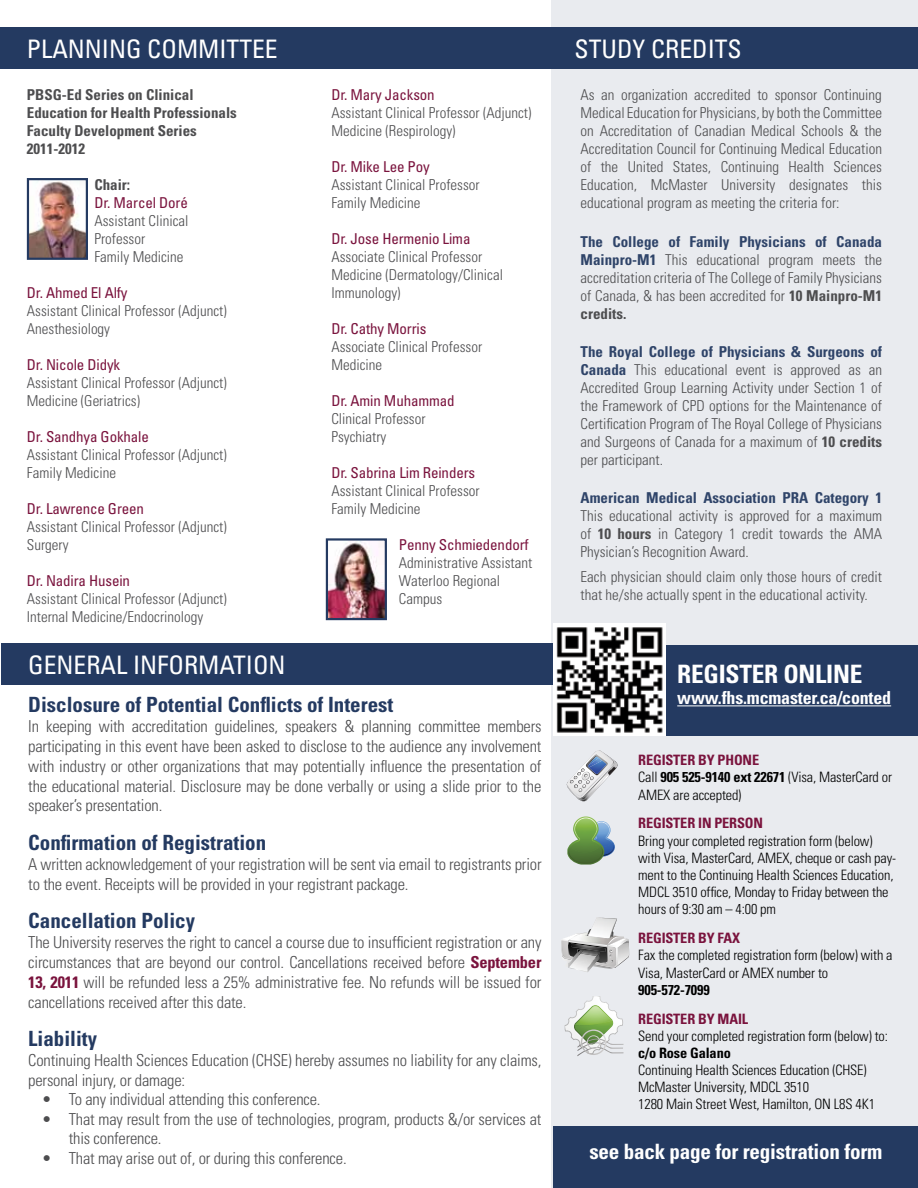
<style>
.page{position:relative;width:918px;height:1188px;background:#fff}
.page>*{position:absolute;margin:0;border:0;box-sizing:border-box;transform-origin:0 0}
.t1{font:condensed 25.5px "Univers LT Std";color:#fff}
.t2{font:700 condensed 25.35px "Univers LT Std";color:#fff}
.t3{font:700 condensed 21.15px "Univers LT Std";letter-spacing:-.01em;color:#fff}
.t4{font:700 condensed 21px "Univers LT Std";color:#243a61}
.t5{font:700 condensed 18px "Univers LT Std";letter-spacing:-.01em;color:#fff}
.t6{font:300 condensed 16.5px/19.8px "Univers LT Std";letter-spacing:-.01em;color:#4d4d4f}
.t7{font:300 condensed 15px/18px "Univers LT Std";color:#4d4d4f}
.t8{font:condensed 15px "Univers LT Std";letter-spacing:-.01em;color:#7a133d}
.t9{font:700 condensed 15px/18px "Univers LT Std";color:#4d4d4f}
.t10{font:700 condensed 15px "Univers LT Std";color:#2f4469}
.t11{font:300 condensed 14.25px/17.1px "Univers LT Std";letter-spacing:-.01em;color:#000}
.t12{font:700 condensed 14.25px "Univers LT Std";color:#7a133d}
.t13{font:700 condensed 14.25px "Univers LT Std";letter-spacing:-.01em;color:#000}
.s1{font-weight:700;color:#7a133d}
.s2{font-weight:700;color:#2f4469}
.s3{font-weight:700}
</style>
<div class="page">
<div style="left:552px;top:0;width:366px;height:1188px;background:#e9ebef"></div>
<img style="left:30px;top:181px;width:55px;height:76px">
<div style="left:27px;top:178px;width:61px;height:82px;border:2px solid #243a61"></div>
<img style="left:329px;top:541px;width:55px;height:76px">
<div style="left:326px;top:538px;width:61px;height:82px;border:2px solid #243a61"></div>
<svg style="left:565px;top:996px;width:59px;height:60px"></svg>
<svg style="left:567px;top:816px;width:48px;height:49px"></svg>
<svg style="left:566px;top:750px;width:52px;height:51px"></svg>
<img style="left:588px;top:758px;width:14px;height:10px">
<svg style="left:561px;top:917px;width:68px;height:55px"></svg>
<div style="left:553px;top:645px;width:365px;height:91px;background:#243a61"></div>
<div style="left:553px;top:1126px;width:365px;height:62px;background:#243a61"></div>
<img style="left:553px;top:623px;width:113px;height:113px">
<hr style="left:677px;top:705px;width:214px;height:1px;background:#fff">
<div style="left:0;top:27px;width:918px;height:41px;background:#243a61"></div>
<div style="left:1px;top:644px;width:552px;height:41px;background:#243a61"></div>
<h1 class="t1" style="left:27px;top:32px;width:252px">PLANNING COMMITTEE</h1>
<p class="t9" style="left:27px;top:86px;width:212px">PBSG-Ed Series on Clinical<br>Education for Health Professionals<br>Faculty Development Series<br>2011-2012</p>
<p class="t9" style="left:94px;top:176px;width:37px">Chair:</p>
<p class="t8" style="left:94px;top:194px;width:95px">Dr. Marcel Doré</p>
<p class="t7" style="left:94px;top:212px;width:96px">Assistant Clinical<br>Professor<br>Family Medicine</p>
<p class="t8" style="left:27px;top:284px;width:102px">Dr. Ahmed El Alfy</p>
<p class="t7" style="left:27px;top:302px;width:201px">Assistant Clinical Professor (Adjunct)<br>Anesthesiology</p>
<p class="t8" style="left:27px;top:356px;width:95px">Dr. Nicole Didyk</p>
<p class="t7" style="left:27px;top:374px;width:201px">Assistant Clinical Professor (Adjunct)<br>Medicine (Geriatrics)</p>
<p class="t8" style="left:27px;top:428px;width:124px">Dr. Sandhya Gokhale</p>
<p class="t7" style="left:27px;top:446px;width:201px">Assistant Clinical Professor (Adjunct)<br>Family Medicine</p>
<p class="t8" style="left:27px;top:500px;width:119px">Dr. Lawrence Green</p>
<p class="t7" style="left:27px;top:518px;width:201px">Assistant Clinical Professor (Adjunct)<br>Surgery</p>
<p class="t8" style="left:27px;top:572px;width:105px">Dr. Nadira Husein</p>
<p class="t7" style="left:27px;top:590px;width:201px">Assistant Clinical Professor (Adjunct)<br>Internal Medicine/Endocrinology</p>
<p class="t8" style="left:331px;top:86px;width:105px">Dr. Mary Jackson</p>
<p class="t7" style="left:331px;top:104px;width:201px">Assistant Clinical Professor (Adjunct)<br>Medicine (Respirology)</p>
<p class="t8" style="left:331px;top:158px;width:100px">Dr. Mike Lee Poy</p>
<p class="t7" style="left:331px;top:176px;width:150px">Assistant Clinical Professor<br>Family Medicine</p>
<p class="t8" style="left:331px;top:230px;width:141px">Dr. Jose Hermenio Lima</p>
<p class="t7" style="left:331px;top:248px;width:173px">Associate Clinical Professor<br>Medicine (Dermatology/Clinical<br>Immunology)</p>
<p class="t8" style="left:331px;top:320px;width:96px">Dr. Cathy Morris</p>
<p class="t7" style="left:331px;top:338px;width:152px">Associate Clinical Professor<br>Medicine</p>
<p class="t8" style="left:331px;top:392px;width:125px">Dr. Amin Muhammad</p>
<p class="t7" style="left:331px;top:410px;width:96px">Clinical Professor<br>Psychiatry</p>
<p class="t8" style="left:331px;top:464px;width:145px">Dr. Sabrina Lim Reinders</p>
<p class="t7" style="left:331px;top:482px;width:150px">Assistant Clinical Professor<br>Family Medicine</p>
<p class="t8" style="left:399px;top:536px;width:131px">Penny Schmiedendorf</p>
<p class="t7" style="left:399px;top:554px;width:135px">Administrative Assistant<br>Waterloo Regional<br>Campus</p>
<h1 class="t1" style="left:28px;top:648px;width:31px">General</h1>
<h1 class="t1" style="left:133px;top:648px;width:23px">Information</h1>
<h3 class="t4" style="left:28px;top:692px;width:367px">Disclosure of Potential Conflicts of Interest</h3>
<p class="t6" style="left:28px;top:716px;width:515px;text-align:justify">In keeping with accreditation guidelines, speakers &amp; planning committee members participating in this event have been asked to disclose to the audience any involvement with industry or other organizations that may potentially influence the presentation of the educational material. Disclosure may be done verbally or using a slide prior to the speaker’s presentation.</p>
<h3 class="t4" style="left:28px;top:830px;width:240px">Confirmation of Registration</h3>
<p class="t6" style="left:28px;top:854px;width:515px">A written acknowledgement of your registration will be sent via email to registrants prior to the event. Receipts will be provided in your registrant package.</p>
<h3 class="t4" style="left:28px;top:908px;width:168px">Cancellation Policy</h3>
<p class="t6" style="left:28px;top:932px;width:515px;text-align:justify">The University reserves the right to cancel a course due to insufficient registration or any circumstances that are beyond our control. Cancellations received before <span class="s1">September 13, 2011</span> will be refunded less a 25% administrative fee. No refunds will be issued for cancellations received after this date.</p>
<h3 class="t4" style="left:28px;top:1026px;width:70px">Liability</h3>
<p class="t6" style="left:28px;top:1050px;width:515px">Continuing Health Sciences Education (CHSE) hereby assumes no liability for any claims, personal injury, or damage:</p>
<p class="t6" style="left:42px;top:1090px;width:280px">• To any individual attending this conference.</p>
<p class="t6" style="left:69px;top:1109px;width:474px;text-indent:-27px">• That may result from the use of technologies, program, products &amp;/or services at this conference.</p>
<p class="t6" style="left:42px;top:1148px;width:306px">• That may arise out of, or during this conference.</p>
<h1 class="t1" style="left:575px;top:32px;width:104px">Study Credits</h1>
<p class="t7" style="left:581px;top:86px;width:303px;text-align:justify">As an organization accredited to sponsor Continuing Medical Education for Physicians, by both the Committee on Accreditation of Canadian Medical Schools &amp; the Accreditation Council for Continuing Medical Education of the United States, Continuing Health Sciences Education, McMaster University designates this educational program as meeting the criteria for:</p>
<p class="t7" style="left:581px;top:232px;width:303px;text-align:justify"><span class="s2">The College of Family Physicians of Canada Mainpro-M1</span> This educational program meets the accreditation criteria of The College of Family Physicians of Canada, &amp; has been accredited for <span class="s3">10 Mainpro-M1 credits.</span></p>
<p class="t7" style="left:581px;top:343px;width:303px;text-align:justify"><span class="s2">The Royal College of Physicians &amp; Surgeons of Canada</span> This educational event is approved as an Accredited Group Learning Activity under Section 1 of the Framework of CPD options for the Maintenance of Certification Program of The Royal College of Physicians and Surgeons of Canada for a maximum of <span class="s3">10 credits </span>per participant.</p>
<p class="t10" style="left:581px;top:489px;width:303px">American Medical Association PRA Category 1</p>
<p class="t7" style="left:581px;top:507px;width:303px;text-align:justify">This educational activity is approved for a maximum of <span class="s3">10 hours</span> in Category 1 credit towards the AMA Physician’s Recognition Award.</p>
<p class="t7" style="left:581px;top:568px;width:303px">Each physician should claim only those hours of credit that he/she actually spent in the educational activity.</p>
<h2 class="t2" style="left:677px;top:658px;width:14px">REGISTER</h2>
<h2 class="t2" style="left:783px;top:658px;width:29px">ONLINE</h2>
<p class="t5" style="left:677px;top:687px;width:215px">www.fhs.mcmaster.ca/conted</p>
<p class="t11" style="left:638px;top:752px;width:255px;text-indent:60px"><span class="s1">BY PHONE<br></span>Call <span class="s3">905 525-9140 ext 22671</span> (Visa, MasterCard or<br>AMEX are accepted)</p>
<p class="t12" style="left:638px;top:815px;width:8px">REGISTER</p>
<p class="t12" style="left:698px;top:815px;width:65px">IN PERSON</p>
<p class="t11" style="left:638px;top:832px;width:259px">Bring your completed registration form (below) with Visa, MasterCard, AMEX, cheque or cash pay&shy;ment to the Continuing Health Sciences Education, MDCL 3510 office, Monday to Friday between the hours of 9:30 am – 4:00 pm</p>
<p class="t12" style="left:638px;top:929px;width:8px">REGISTER</p>
<p class="t12" style="left:698px;top:929px;width:43px">BY FAX</p>
<p class="t11" style="left:638px;top:947px;width:256px">Fax the completed registration form (below) with a<br>Visa, MasterCard or AMEX number to</p>
<p class="t13" style="left:638px;top:981px;width:73px">905-572-7099</p>
<p class="t12" style="left:638px;top:1010px;width:8px">REGISTER</p>
<p class="t12" style="left:698px;top:1010px;width:28px">BY MAIL</p>
<p class="t11" style="left:638px;top:1027px;width:251px">Send your completed registration form (below) to:</p>
<p class="t13" style="left:638px;top:1044px;width:94px">c/o Rose Galano</p>
<p class="t11" style="left:638px;top:1062px;width:238px">Continuing Health Sciences Education (CHSE)<br>McMaster University, MDCL 3510<br>1280 Main Street West, Hamilton, ON L8S 4K1</p>
<p class="t12" style="left:638px;top:751px;width:8px">REGISTER</p>
<h3 class="t3" style="left:589px;top:1139px;width:295px">see back page for registration form</h3>
</div>
